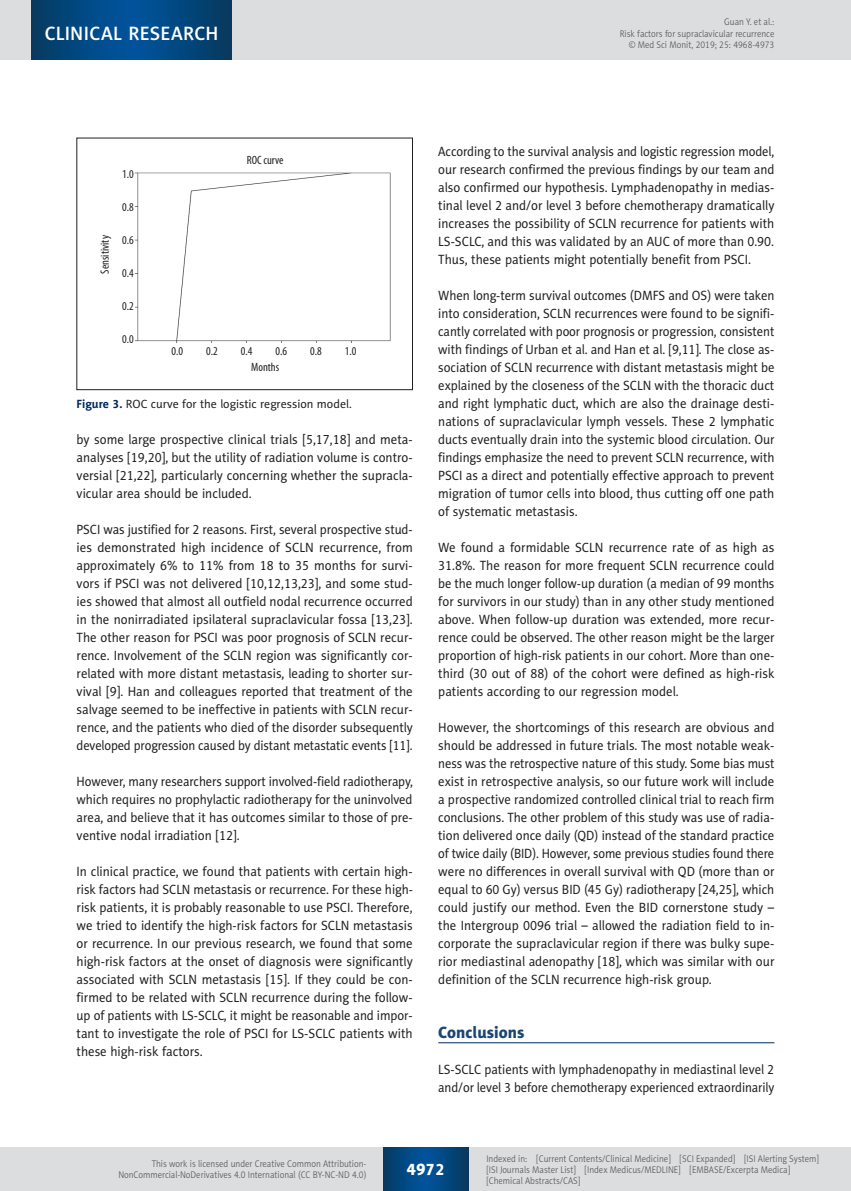
<style>
.page{position:relative;width:851px;height:1191px;background:#fff}
.page>*{position:absolute;margin:0;border:0;box-sizing:border-box;transform-origin:0 0}
.t1{font:19.5px "Naomi Sans EFN Medium";letter-spacing:.015em;color:#fff}
.MSM_Headline_1{font:16.5px "Naomi Sans EFN Heavy";color:#1a4574}
.t2{font:16.5px "Naomi Sans EFN Heavy";color:#fff}
.MSM_Body{font:13.5px/18px "Naomi Sans EFN";color:#231f20;text-align:justify;scale:.95 1}
.MSM_Body-2{font:13.5px/18px "Naomi Sans EFN";color:#231f20;text-align:justify;scale:.94 1}
.MSM_Body-3{font:13.5px/18px "Naomi Sans EFN";color:#231f20;text-align:justify;scale:.93 1}
.t3{font:condensed 12px/15.5px "Myriad Pro";color:#231f20}
.MSM_Rycina_tytul{font:12px "Naomi Sans EFN";color:#231f20}
.t4{font:9.75px/11.2px "Naomi Sans EFN Light";color:#57585a;text-align:right;scale:.9 1}
.s1{font-weight:700;color:#00295c}
</style>
<div class="page">
<hr style="left:438px;top:1042px;width:336px;height:1px;background:#00295c">
<img style="left:135px;top:172px;width:255px;height:171px">
<div style="left:0;top:1148px;width:850px;height:43px;background:#dcdddf"></div>
<svg style="left:383px;top:1147px;width:85px;height:43px;background:#02477e"></svg>
<div style="left:0;top:0;width:850px;height:60px;background:#dcdddf"></div>
<hr style="left:850px;top:0;width:1px;height:60px;background:#dcdddf">
<svg style="left:32px;top:0;width:200px;height:60px;background:#02477e"></svg>
<h1 class="t1" style="left:45px;top:22px;width:175px">CLINICAL RESEARCH</h1>
<p class="t4" style="left:619px;top:16px;width:173px">Guan Y. et al.:<br>Risk factors for supraclavicular recurrence © Med Sci Monit, 2019; 25: 4968-4973</p>
<p class="t3" style="left:97px;top:274px;width:40px;rotate:-90deg">Sensitivity</p>
<p class="t3" style="left:122px;top:166px;width:13px">1.0</p>
<p class="t3" style="left:122px;top:199px;width:13px">0.8</p>
<p class="t3" style="left:122px;top:232px;width:13px">0.6</p>
<p class="t3" style="left:122px;top:265px;width:13px">0.4</p>
<p class="t3" style="left:122px;top:298px;width:13px">0.2</p>
<p class="t3" style="left:122px;top:331px;width:13px">0.0</p>
<p class="t3" style="left:247px;top:152px;width:38px">ROC curve</p>
<p class="t3" style="left:171px;top:343px;width:13px">0.0</p>
<p class="t3" style="left:206px;top:343px;width:13px">0.2</p>
<p class="t3" style="left:241px;top:343px;width:13px">0.4</p>
<p class="t3" style="left:251px;top:343px;width:37px;text-indent:24px">0.6<br>Months</p>
<p class="t3" style="left:310px;top:343px;width:13px">0.8</p>
<p class="t3" style="left:345px;top:343px;width:13px">1.0</p>
<p class="MSM_Rycina_tytul" style="left:77px;top:397px;width:276px"><span class="s1">Figure 3.</span> ROC curve for the logistic regression model.</p>
<p class="MSM_Body" style="left:77px;top:430px;width:355px">by some large prospective clinical trials [5,17,18] and meta&shy;analyses [19,20], but the utility of radiation volume is contro&shy;versial [21,22], particularly concerning whether the supracla&shy;vicular area should be included.</p>
<p class="MSM_Body-2" style="left:77px;top:520px;width:359px">PSCI was justified for 2 reasons. First, several prospective stud&shy;ies demonstrated high incidence of SCLN recurrence, from approximately 6% to 11% from 18 to 35 months for survi&shy;vors if PSCI was not delivered [10,12,13,23], and some stud&shy;ies showed that almost all outfield nodal recurrence occurred in the nonirradiated ipsilateral supraclavicular fossa [13,23].<br>The other reason for PSCI was poor prognosis of SCLN recur&shy;rence. Involvement of the SCLN region was significantly cor&shy;related with more distant metastasis, leading to shorter sur&shy;vival [9]. Han and colleagues reported that treatment of the salvage seemed to be ineffective in patients with SCLN recur&shy;rence, and the patients who died of the disorder subsequently developed progression caused by distant metastatic events [11].</p>
<p class="MSM_Body-3" style="left:77px;top:772px;width:363px">However, many researchers support involved-field radiotherapy, which requires no prophylactic radiotherapy for the uninvolved area, and believe that it has outcomes similar to those of pre&shy;ventive nodal irradiation [12].</p>
<p class="MSM_Body" style="left:77px;top:862px;width:355px">In clinical practice, we found that patients with certain high&shy;risk factors had SCLN metastasis or recurrence. For these high&shy;risk patients, it is probably reasonable to use PSCI. Therefore, we tried to identify the high-risk factors for SCLN metastasis or recurrence. In our previous research, we found that some high-risk factors at the onset of diagnosis were significantly associated with SCLN metastasis [15]. If they could be con&shy;firmed to be related with SCLN recurrence during the follow&shy;up of patients with LS-SCLC, it might be reasonable and impor&shy;tant to investigate the role of PSCI for LS-SCLC patients with these high-risk factors.</p>
<p class="MSM_Body-3" style="left:438px;top:142px;width:363px">According to the survival analysis and logistic regression model, our research confirmed the previous findings by our team and also confirmed our hypothesis. Lymphadenopathy in medias&shy;tinal level 2 and/or level 3 before chemotherapy dramatically increases the possibility of SCLN recurrence for patients with LS-SCLC, and this was validated by an AUC of more than 0.90.<br>Thus, these patients might potentially benefit from PSCI.</p>
<p class="MSM_Body-2" style="left:438px;top:286px;width:359px">When long-term survival outcomes (DMFS and OS) were taken into consideration, SCLN recurrences were found to be signifi&shy;cantly correlated with poor prognosis or progression, consistent with findings of Urban et al. and Han et al. [9,11]. The close as&shy;sociation of SCLN recurrence with distant metastasis might be explained by the closeness of the SCLN with the thoracic duct and right lymphatic duct, which are also the drainage desti&shy;nations of supraclavicular lymph vessels. These 2 lymphatic ducts eventually drain into the systemic blood circulation. Our findings emphasize the need to prevent SCLN recurrence, with PSCI as a direct and potentially effective approach to prevent migration of tumor cells into blood, thus cutting off one path of systematic metastasis.</p>
<p class="MSM_Body" style="left:438px;top:538px;width:355px">We found a formidable SCLN recurrence rate of as high as 31.8%. The reason for more frequent SCLN recurrence could be the much longer follow-up duration (a median of 99 months for survivors in our study) than in any other study mentioned above. When follow-up duration was extended, more recur&shy;rence could be observed. The other reason might be the larger proportion of high-risk patients in our cohort. More than one&shy;third (30 out of 88) of the cohort were defined as high-risk patients according to our regression model.</p>
<p class="MSM_Body" style="left:438px;top:718px;width:355px">However, the shortcomings of this research are obvious and should be addressed in future trials. The most notable weak&shy;ness was the retrospective nature of this study. Some bias must exist in retrospective analysis, so our future work will include a prospective randomized controlled clinical trial to reach firm conclusions. The other problem of this study was use of radia&shy;tion delivered once daily (QD) instead of the standard practice of twice daily (BID). However, some previous studies found there were no differences in overall survival with QD (more than or equal to 60 Gy) versus BID (45 Gy) radiotherapy [24,25], which could justify our method. Even the BID cornerstone study – the Intergroup 0096 trial – allowed the radiation field to in&shy;corporate the supraclavicular region if there was bulky supe&shy;rior mediastinal adenopathy [18], which was similar with our definition of the SCLN recurrence high-risk group.</p>
<p class="MSM_Headline_1" style="left:438px;top:1022px;width:88px">Conclusions</p>
<p class="MSM_Body-2" style="left:438px;top:1060px;width:359px">LS-SCLC patients with lymphadenopathy in mediastinal level 2 and/or level 3 before chemotherapy experienced extraordinarily</p>
<p class="t4" style="left:118px;top:1158px;width:277px">This work is licensed under Creative Common Attribution-<br>NonCommercial-NoDerivatives 4.0 International (CC BY-NC-ND 4.0)</p>
<p class="t2" style="left:406px;top:1159px;width:40px">4972</p>
<p class="t4" style="left:486px;top:1152px;width:371px;text-align:left">Indexed in: [Current Contents/Clinical Medicine] [SCI Expanded] [ISI Alerting System] [ISI Journals Master List] [Index Medicus/MEDLINE] [EMBASE/Excerpta Medica] [Chemical Abstracts/CAS]</p>
</div>
